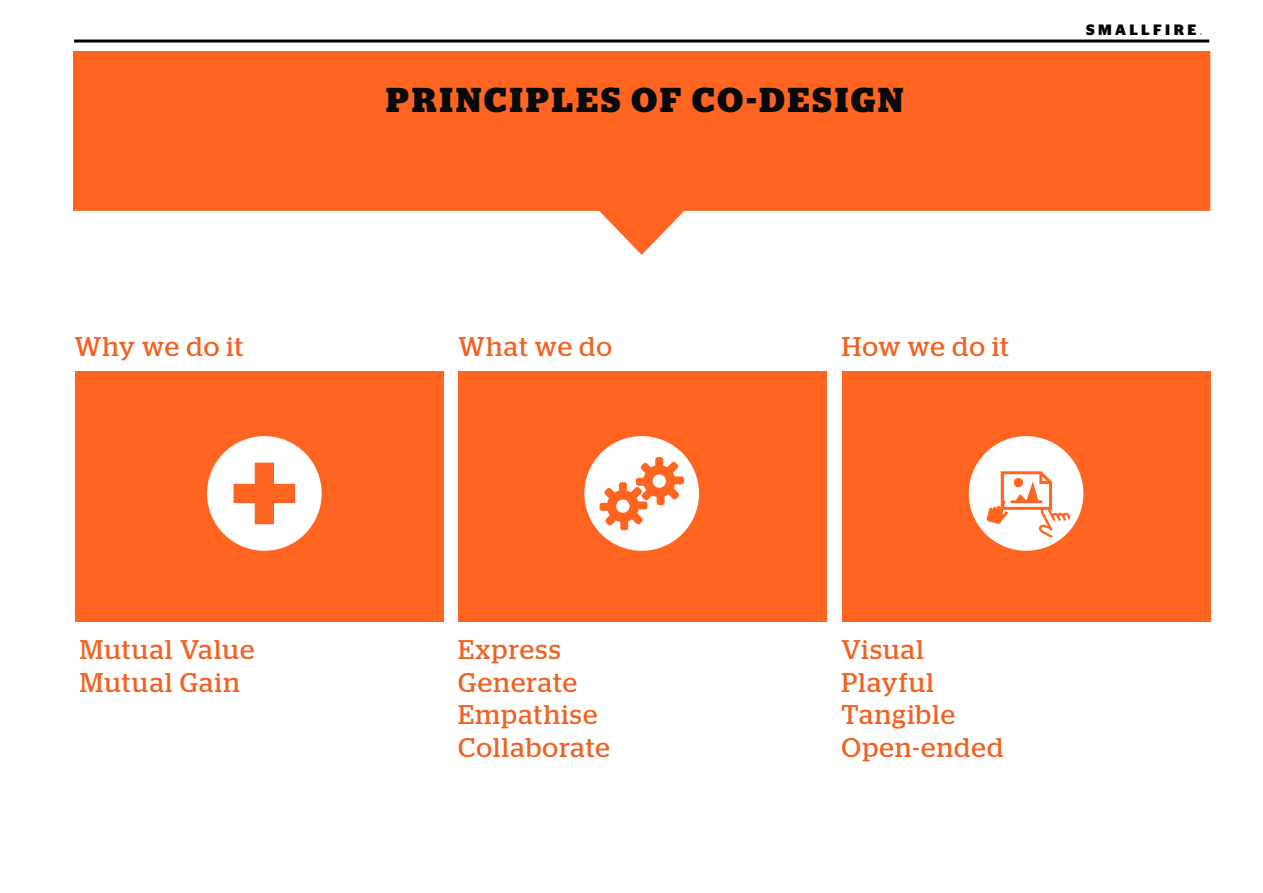
<style>
.page{position:relative;width:1263px;height:893px;background:#fff}
.page>*{position:absolute;margin:0;border:0;box-sizing:border-box;transform-origin:0 0}
.t1{font:700 34.5px "Stag";letter-spacing:.09em;color:#060a0c}
.t2{font:27px/32.4px "Stag";letter-spacing:.05em;color:#f16122}
.t3{font:700 15px "Stag Sans";letter-spacing:.22em;color:#000}
.s1{font-family:"Stag";font-weight:400;color:#808285}
</style>
<div class="page">
<div style="left:75px;top:371px;width:368px;height:250px;background:#ff6420"></div>
<div style="left:458px;top:371px;width:369px;height:250px;background:#ff6420"></div>
<div style="left:842px;top:371px;width:368px;height:250px;background:#ff6420"></div>
<svg style="left:73px;top:51px;width:1137px;height:204px;fill:#ff6420"></svg>
<svg style="left:584px;top:436px;width:115px;height:115px"></svg>
<svg style="left:207px;top:436px;width:115px;height:115px"></svg>
<svg style="left:969px;top:436px;width:114px;height:115px"></svg>
<hr style="left:74px;top:40px;width:1135px;height:3px;background:#000">
<p class="t1" style="left:386px;top:80px;width:519px">PRINCIPLES OF CO-DESIGN</p>
<p class="t3" style="left:1086px;top:21px;width:118px">SMALLFIRE<span class="s1">.</span></p>
<p class="t2" style="left:75px;top:330px;width:170px">Why we do it</p>
<p class="t2" style="left:458px;top:330px;width:155px">What we do</p>
<p class="t2" style="left:842px;top:330px;width:169px">How we do it</p>
<p class="t2" style="left:80px;top:633px;width:176px">Mutual Value<br>Mutual Gain</p>
<p class="t2" style="left:458px;top:633px;width:153px">Express<br>Generate<br>Empathise<br>Collaborate</p>
<p class="t2" style="left:841px;top:633px;width:163px">Visual<br>Playful<br>Tangible<br>Open-ended</p>
</div>
